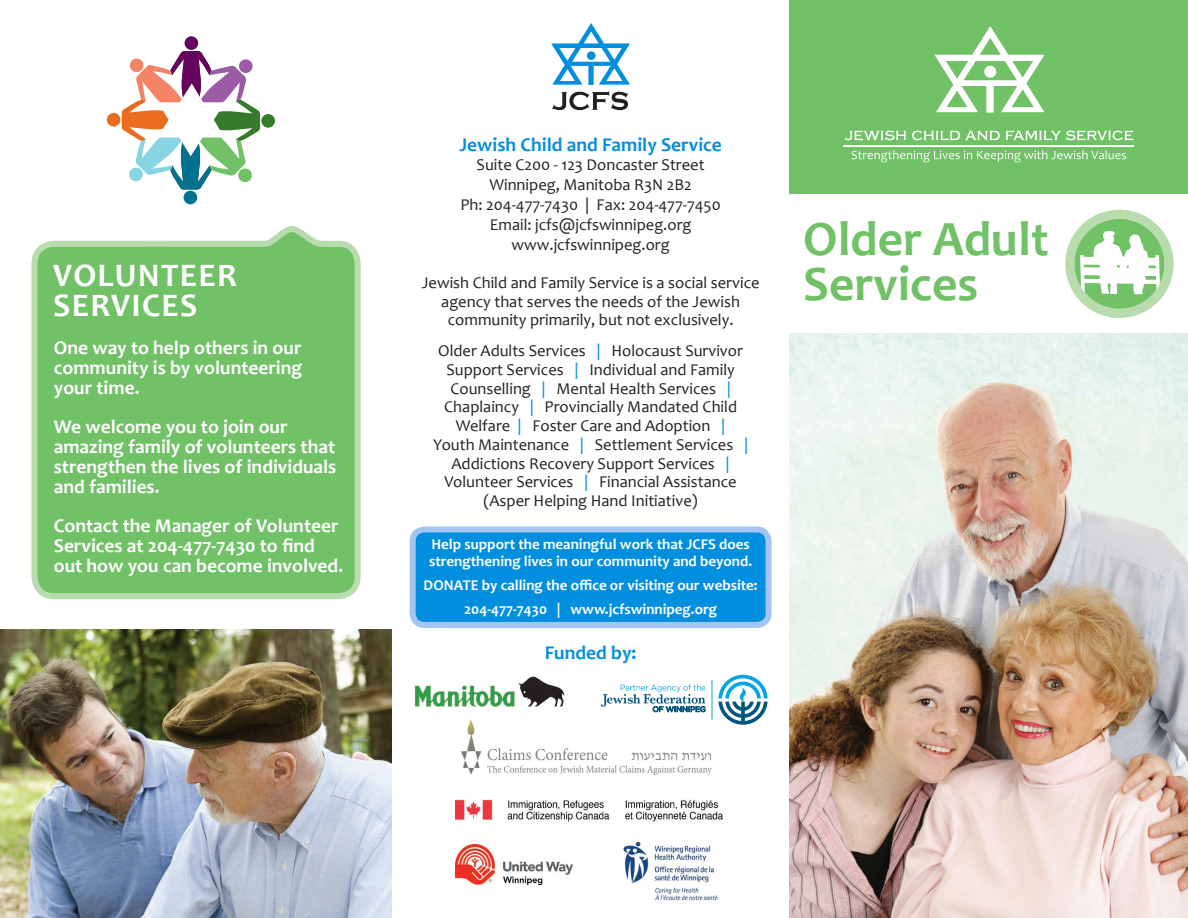
<style>
.page{position:relative;width:1188px;height:918px;background:#fff}
.page>*{position:absolute;margin:0;border:0;box-sizing:border-box;transform-origin:0 0}
.t1{font:700 49.5px "Candara";color:#71c167}
.t2{font:700 33px "Candara";letter-spacing:.04em;color:#fff}
.t3{font:700 19.5px/19.8px "Candara";color:#fff}
.t4{font:700 19.5px "Candara";color:#008fde}
.t5{font:16.5px/18.8px "Candara";color:#231f20;text-align:center}
.t6{font:700 15px/17.2px "Candara";color:#fff}
.s1{color:#008fde}
</style>
<div class="page">
<div style="left:790px;top:0;width:398px;height:194px;background:#71c167"></div>
<img style="left:790px;top:333px;width:398px;height:585px">
<div style="left:413px;top:530px;width:356px;height:95px;background:#008fde;border-radius:12px"></div>
<div style="left:410px;top:526px;width:362px;height:102px;border:6px solid #a3c5ef;border-radius:12px"></div>
<img style="left:462px;top:720px;width:250px;height:54px">
<svg style="left:718px;top:675px;width:50px;height:50px"></svg>
<svg style="left:601px;top:684px;width:105px;height:28px"></svg>
<hr style="left:712px;top:680px;width:1px;height:39px;background:#00a5e3">
<img style="left:415px;top:677px;width:150px;height:29px">
<img style="left:455px;top:800px;width:267px;height:22px">
<img style="left:455px;top:844px;width:117px;height:41px">
<img style="left:623px;top:841px;width:95px;height:60px">
<svg style="left:31px;top:226px;width:330px;height:374px;background:#82c878"></svg>
<svg style="left:852px;top:150px;width:274px;height:12px"></svg>
<svg style="left:934px;top:26px;width:111px;height:87px"></svg>
<svg style="left:845px;top:130px;width:61px;height:11px"></svg>
<svg style="left:912px;top:131px;width:88px;height:10px"></svg>
<svg style="left:1006px;top:130px;width:127px;height:11px"></svg>
<hr style="left:844px;top:145px;width:290px;height:2px;background:#fff">
<svg style="left:551px;top:23px;width:79px;height:62px"></svg>
<svg style="left:552px;top:91px;width:76px;height:19px"></svg>
<img style="left:0;top:629px;width:392px;height:289px">
<svg style="left:1070px;top:214px;width:99px;height:99px"></svg>
<svg style="left:1075px;top:231px;width:91px;height:67px"></svg>
<div style="left:1065px;top:210px;width:108px;height:108px;border:9px solid #b8dcae;border-radius:50%"></div>
<div style="left:185px;top:36px;width:13px;height:14px;background:#65035f;border-radius:50%"></div>
<div style="left:184px;top:191px;width:13px;height:13px;background:#00718e;border-radius:50%"></div>
<div style="left:107px;top:113px;width:13px;height:14px;background:#ea6d1f;border-radius:50%"></div>
<div style="left:261px;top:114px;width:14px;height:14px;background:#357b2b;border-radius:50%"></div>
<svg style="left:122px;top:51px;width:138px;height:138px"></svg>
<p class="t2" style="left:53px;top:254px;width:185px">VOLUNTEER</p>
<p class="t2" style="left:53px;top:284px;width:146px">SERVICES</p>
<p class="t3" style="left:54px;top:338px;width:250px;text-align:justify">One way to help others in our community is by volunteering your time.</p>
<p class="t3" style="left:54px;top:417px;width:284px">We welcome you to join our amazing family of volunteers that strengthen the lives of individuals and families.</p>
<p class="t3" style="left:54px;top:516px;width:291px">Contact the Manager of Volunteer<br>Services at 204-477-7430 to find out how you can become involved.</p>
<p class="t4" style="left:459px;top:132px;width:264px">Jewish Child and Family Service</p>
<p class="t5" style="left:477px;top:156px;width:230px">Suite C200 - 123 Doncaster Street</p>
<p class="t5" style="left:490px;top:175px;width:204px">Winnipeg, Manitoba R3N 2B2</p>
<p class="t5" style="left:460px;top:195px;width:262px">Ph: 204-477-7430 | Fax: 204-477-7450</p>
<p class="t5" style="left:490px;top:215px;width:203px">Email: jcfs@jcfswinnipeg.org</p>
<p class="t5" style="left:512px;top:235px;width:160px">www.jcfswinnipeg.org</p>
<p class="t5" style="left:422px;top:273px;width:339px">Jewish Child and Family Service is a social service agency that serves the needs of the Jewish community primarily, but not exclusively.</p>
<p class="t5" style="left:438px;top:341px;width:306px">Older Adults Services <span class="s1">|</span> Holocaust Survivor Support Services <span class="s1">|</span> Individual and Family Counselling <span class="s1">|</span> Mental Health Services <span class="s1">| </span>Chaplaincy <span class="s1">|</span> Provincially Mandated Child Welfare <span class="s1">|</span> Foster Care and Adoption <span class="s1">|</span></p>
<p class="t5" style="left:433px;top:435px;width:317px">Youth Maintenance <span class="s1">|</span> Settlement Services <span class="s1">|</span></p>
<p class="t5" style="left:445px;top:454px;width:294px">Addictions Recovery Support Services <span class="s1">|<br></span>Volunteer Services <span class="s1">|</span> Financial Assistance</p>
<p class="t5" style="left:484px;top:491px;width:216px">(Asper Helping Hand Initiative)</p>
<p class="t6" style="left:429px;top:535px;width:325px">Help support the meaningful work that JCFS does strengthening lives in our community and beyond.</p>
<p class="t6" style="left:424px;top:577px;width:336px">DONATE by calling the office or visiting our website:</p>
<p class="t6" style="left:464px;top:601px;width:254px">204-477-7430 | www.jcfswinnipeg.org</p>
<p class="t4" style="left:545px;top:641px;width:93px">Funded by:</p>
<p class="t1" style="left:803px;top:208px;width:247px">Older Adult</p>
<p class="t1" style="left:803px;top:253px;width:176px">Services</p>
</div>
